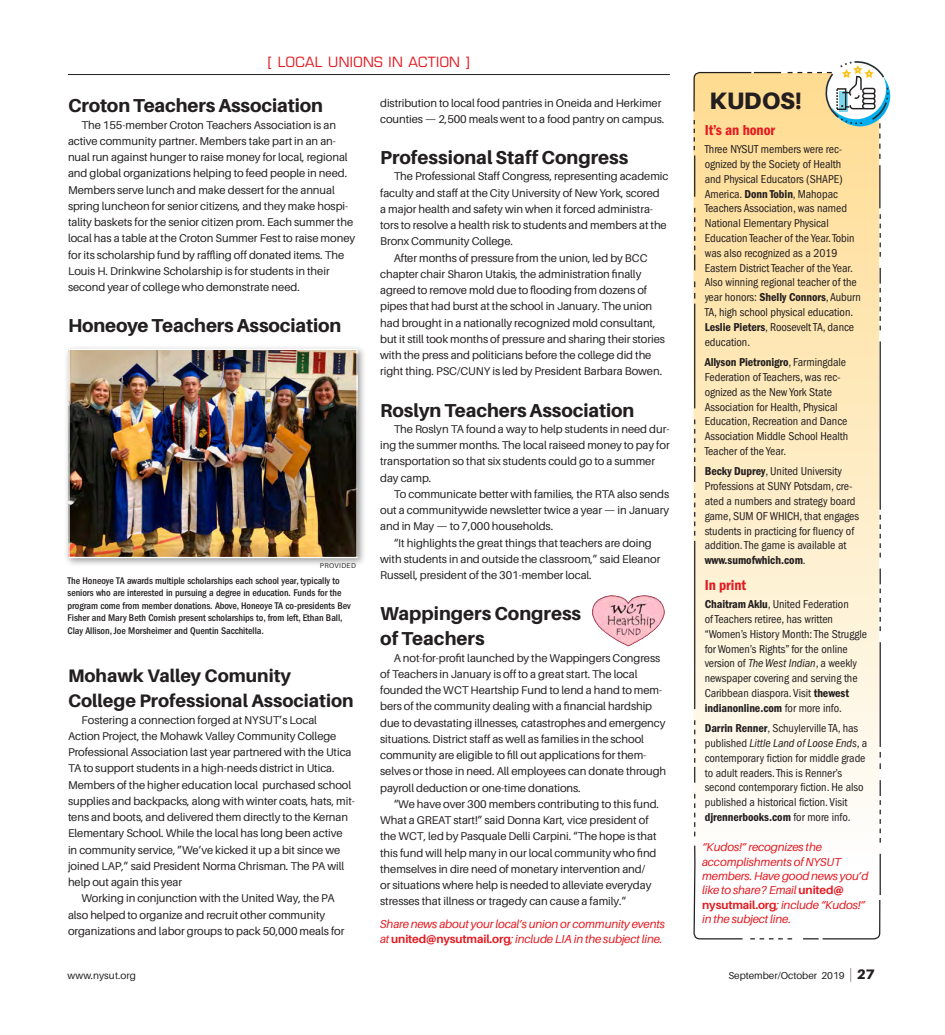
<style>
.page{position:relative;width:945px;height:1035px;background:#fff}
.page>*{position:absolute;margin:0;border:0;box-sizing:border-box;transform-origin:0 0}
.Body{font:900 23.75px "Aileron";letter-spacing:-.005em;color:#231f20}
.Body-2{font:800 18.75px/25px "Aileron";letter-spacing:-.005em;color:#231f20}
.SubHead_15{font:800 18.12px/25px "Aileron";color:#231f20}
.Body-3{font:15px "ITC Franklin Gothic Std Dm Cd";letter-spacing:-.005em;color:#e21a21}
.Feature{font:13.75px "Eurostile LT Std";letter-spacing:.03em;color:#e21a21}
.Body-4{font:condensed 11.88px/14.8px "ITC Franklin Gothic Std";letter-spacing:-.005em;color:#231f20}
.Body-5{font:italic 11.5px/14.4px "Aileron";letter-spacing:-.01em;color:#e21a21}
.Body-6{font:11.25px/16.2px "Aileron";letter-spacing:-.005em;color:#231f20}
.t1{font:500 condensed 10px/12.5px "ITC Franklin Gothic Std";letter-spacing:-.005em;color:#231f20}
.t2{font:10px "Aileron";color:#231f20}
.Photo_Credit{font:6.88px "Aileron";letter-spacing:.06em;color:#231f20}
.s1{font-weight:700;font-style:normal}
.s2{font-family:"ITC Franklin Gothic Std Dm Cd";font-stretch:normal}
.s3{font-style:italic}
.s4{font-weight:100;font-size:13.75px}
.s5{font-weight:900;font-size:13.75px}
</style>
<div class="page">
<svg style="left:693px;top:73px;width:186px;height:867px"></svg>
<hr style="left:68px;top:74px;width:602px;height:1px;background:#231f20">
<div style="left:64px;top:344px;width:303px;height:224px;background:#231f20;opacity:.45"></div>
<img style="left:70px;top:351px;width:286px;height:205px">
<div style="left:68px;top:349px;width:290px;height:209px;border:1px solid #fff"></div>
<svg style="left:693px;top:844px;width:51px;height:96px"></svg>
<hr style="left:879px;top:165px;width:2px;height:43px;background:#231f20">
<svg style="left:694px;top:120px;width:1px;height:30px"></svg>
<svg style="left:693px;top:71px;width:88px;height:42px;background:#f5d591"></svg>
<svg style="left:750px;top:938px;width:42px;height:1px"></svg>
<svg style="left:803px;top:899px;width:78px;height:41px"></svg>
<svg style="left:694px;top:794px;width:1px;height:42px"></svg>
<svg style="left:694px;top:720px;width:1px;height:63px"></svg>
<hr style="left:694px;top:541px;width:1px;height:168px;background:#231f20">
<svg style="left:694px;top:493px;width:1px;height:43px"></svg>
<svg style="left:694px;top:419px;width:1px;height:63px"></svg>
<hr style="left:694px;top:304px;width:1px;height:104px;background:#231f20">
<svg style="left:694px;top:282px;width:1px;height:17px"></svg>
<svg style="left:694px;top:208px;width:1px;height:62px"></svg>
<hr style="left:694px;top:155px;width:1px;height:42px;background:#231f20">
<svg style="left:880px;top:214px;width:1px;height:43px"></svg>
<svg style="left:880px;top:268px;width:1px;height:62px"></svg>
<hr style="left:880px;top:341px;width:1px;height:169px;background:#231f20">
<svg style="left:880px;top:515px;width:1px;height:42px"></svg>
<svg style="left:880px;top:569px;width:1px;height:62px"></svg>
<hr style="left:880px;top:642px;width:1px;height:105px;background:#231f20">
<svg style="left:880px;top:752px;width:1px;height:17px"></svg>
<svg style="left:880px;top:780px;width:1px;height:63px"></svg>
<hr style="left:880px;top:854px;width:1px;height:41px;background:#231f20">
<svg style="left:788px;top:61px;width:102px;height:98px"></svg>
<img style="left:592px;top:595px;width:73px;height:51px">
<p class="Feature" style="left:268px;top:54px;width:203px">[ LOCAL UNIONS IN ACTION ]</p>
<p class="Body-2" style="left:68px;top:93px;width:257px">Croton Teachers Association</p>
<p class="Body-6" style="left:68px;top:117px;width:289px;text-indent:14px">The 155-member Croton Teachers Association is an active community partner. Members take part in an an&shy;nual run against hunger to raise money for local, regional and global organizations helping to feed people in need.<br>Members serve lunch and make dessert for the annual spring luncheon for senior citizens, and they make hospi&shy;tality baskets for the senior citizen prom. Each summer the local has a table at the Croton Summer Fest to raise money for its scholarship fund by raffling off donated items. The Louis H. Drinkwine Scholarship is for students in their second year of college who demonstrate need.</p>
<p class="Body-2" style="left:68px;top:313px;width:275px">Honeoye Teachers Association</p>
<p class="Photo_Credit" style="left:320px;top:562px;width:38px">PROVIDED</p>
<p class="t1" style="left:68px;top:574px;width:285px">The Honeoye TA awards multiple scholarships each school year, typically to seniors who are interested in pursuing a degree in education. Funds for the program come from member donations. Above, Honeoye TA co-presidents Bev Fisher and Mary Beth Cornish present scholarships to, from left, Ethan Ball, Clay Allison, Joe Morsheimer and Quentin Sacchitella.</p>
<p class="SubHead_15" style="left:68px;top:664px;width:287px">Mohawk Valley Comunity<br>College Professional Association</p>
<p class="Body-6" style="left:68px;top:712px;width:288px;text-indent:14px">Fostering a connection forged at NYSUT’s Local<br>Action Project, the Mohawk Valley Community College Professional Association last year partnered with the Utica TA to support students in a high-needs district in Utica.<br>Members of the higher education local purchased school supplies and backpacks, along with winter coats, hats, mit&shy;tens and boots, and delivered them directly to the Kernan Elementary School. While the local has long been active<br>in community service, ”We’ve kicked it up a bit since we joined LAP,” said President Norma Chrisman. The PA will help out again this year</p>
<p class="Body-6" style="left:68px;top:890px;width:278px;text-indent:13px">Working in conjunction with the United Way, the PA also helped to organize and recruit other community organizations and labor groups to pack 50,000 meals for</p>
<p class="Body-6" style="left:380px;top:95px;width:286px">distribution to local food pantries in Oneida and Herkimer counties — 2,500 meals went to a food pantry on campus.</p>
<p class="Body-2" style="left:380px;top:145px;width:250px">Professional Staff Congress</p>
<p class="Body-6" style="left:380px;top:168px;width:290px;text-indent:14px">The Professional Staff Congress, representing academic faculty and staff at the City University of New York, scored a major health and safety win when it forced administra&shy;tors to resolve a health risk to students and members at the Bronx Community College.</p>
<p class="Body-6" style="left:380px;top:250px;width:286px;text-indent:14px">After months of pressure from the union, led by BCC chapter chair Sharon Utakis, the administration finally agreed to remove mold due to flooding from dozens of pipes that had burst at the school in January. The union had brought in a nationally recognized mold consultant, but it still took months of pressure and sharing their stories with the press and politicians before the college did the right thing. PSC/CUNY is led by President Barbara Bowen.</p>
<p class="Body-2" style="left:380px;top:398px;width:256px">Roslyn Teachers Association</p>
<p class="Body-6" style="left:380px;top:421px;width:291px;text-indent:14px">The Roslyn TA found a way to help students in need dur&shy;ing the summer months. The local raiseed money to pay for transportation so that six students could go to a summer day camp.</p>
<p class="Body-6" style="left:380px;top:486px;width:291px;text-align:justify;text-indent:14px">To communicate better with families, the RTA also sends out a communitywide newsletter twice a year — in January and in May — to 7,000 households.</p>
<p class="Body-6" style="left:380px;top:535px;width:282px;text-indent:14px">“It highlights the great things that teachers are doing with students in and outside the classroom,” said Eleanor<br>Russell, president of the 301-member local.</p>
<p class="Body-2" style="left:380px;top:601px;width:203px">Wappingers Congress of Teachers</p>
<p class="Body-6" style="left:380px;top:650px;width:288px;text-indent:14px">A not-for-profit launched by the Wappingers Congress of Teachers in January is off to a great start. The local founded the WCT Heartship Fund to lend a hand to mem&shy;bers of the community dealing with a financial hardship due to devastating illnesses, catastrophes and emergency situations. District staff as well as families in the school community are eligible to fill out applications for them&shy;selves or those in need. All employees can donate through payroll deduction or one-time donations.</p>
<p class="Body-6" style="left:380px;top:796px;width:280px;text-indent:14px">“We have over 300 members contributing to this fund.<br>What a GREAT start!” said Donna Kart, vice president of the WCT, led by Pasquale Delli Carpini. “The hope is that this fund will help many in our local community who find themselves in dire need of monetary intervention and/<br>or situations where help is needed to alleviate everyday stresses that illness or tragedy can cause a family.”</p>
<p class="Body-5" style="left:380px;top:917px;width:286px">Share news about your local’s union or community events at <span class="s1">united@nysutmail.org</span>; include LIA in the subject line.</p>
<p class="Body" style="left:709px;top:87px;width:94px">KUDOS!</p>
<p class="Body-3" style="left:705px;top:122px;width:72px">It’s an honor</p>
<p class="Body-4" style="left:705px;top:142px;width:158px">Three NYSUT members were rec&shy;ognized by the Society of Health<br>and Physical Educators (SHAPE)<br>America. <span class="s2">Donn Tobin</span>, Mahopac<br>Teachers Association, was named<br>National Elementary Physical<br>Education Teacher of the Year. Tobin was also recognized as a 2019<br>Eastern District Teacher of the Year.<br>Also winning regional teacher of the year honors: <span class="s2">Shelly Connors</span>, Auburn<br>TA, high school physical education.<br><span class="s2">Leslie Pieters</span>, Roosevelt TA, dance education.</p>
<p class="Body-4" style="left:705px;top:355px;width:145px"><span class="s2">Allyson Pietronigro</span>, Farmingdale<br>Federation of Teachers, was rec&shy;ognized as the New York State<br>Association for Health, Physical<br>Education, Recreation and Dance<br>Association Middle School Health<br>Teacher of the Year.</p>
<p class="Body-4" style="left:705px;top:464px;width:156px"><span class="s2">Becky Duprey</span>, United University<br>Professions at SUNY Potsdam, cre&shy;ated a numbers and strategy board game, SUM OF WHICH, that engages students in practicing for fluency of addition. The game is available at <span class="s2">www.sumofwhich.com</span>.</p>
<p class="Body-3" style="left:705px;top:577px;width:43px">In print</p>
<p class="Body-4" style="left:705px;top:597px;width:164px"><span class="s2">Chaitram Aklu</span>, United Federation<br>of Teachers retiree, has written “Women’s History Month: The Struggle for Women’s Rights” for the online version of <span class="s3">The West Indian</span>, a weekly newspaper covering and serving the Caribbean diaspora. Visit <span class="s2">thewest indianonline.com</span> for more info.</p>
<p class="Body-4" style="left:705px;top:721px;width:164px"><span class="s2">Darrin Renner</span>, Schuylerville TA, has published <span class="s3">Little Land of Loose Ends</span>, a contemporary fiction for middle grade to adult readers. This is Renner’s second contemporary fiction. He also published a historical fiction. Visit <span class="s2">djrennerbooks.com</span> for more info.</p>
<p class="Body-5" style="left:702px;top:840px;width:168px">“Kudos!” recognizes the accomplishments of NYSUT members. Have good news you’d like to share? Email <span class="s1">united@ nysutmail.org</span>; include “Kudos!” in the subject line.</p>
<p class="t2" style="left:68px;top:970px;width:70px">www.nysut.org</p>
<p class="t2" style="left:728px;top:970px;width:148px">September/October 2019 <span class="s4">|</span> <span class="s5">27</span></p>
</div>
